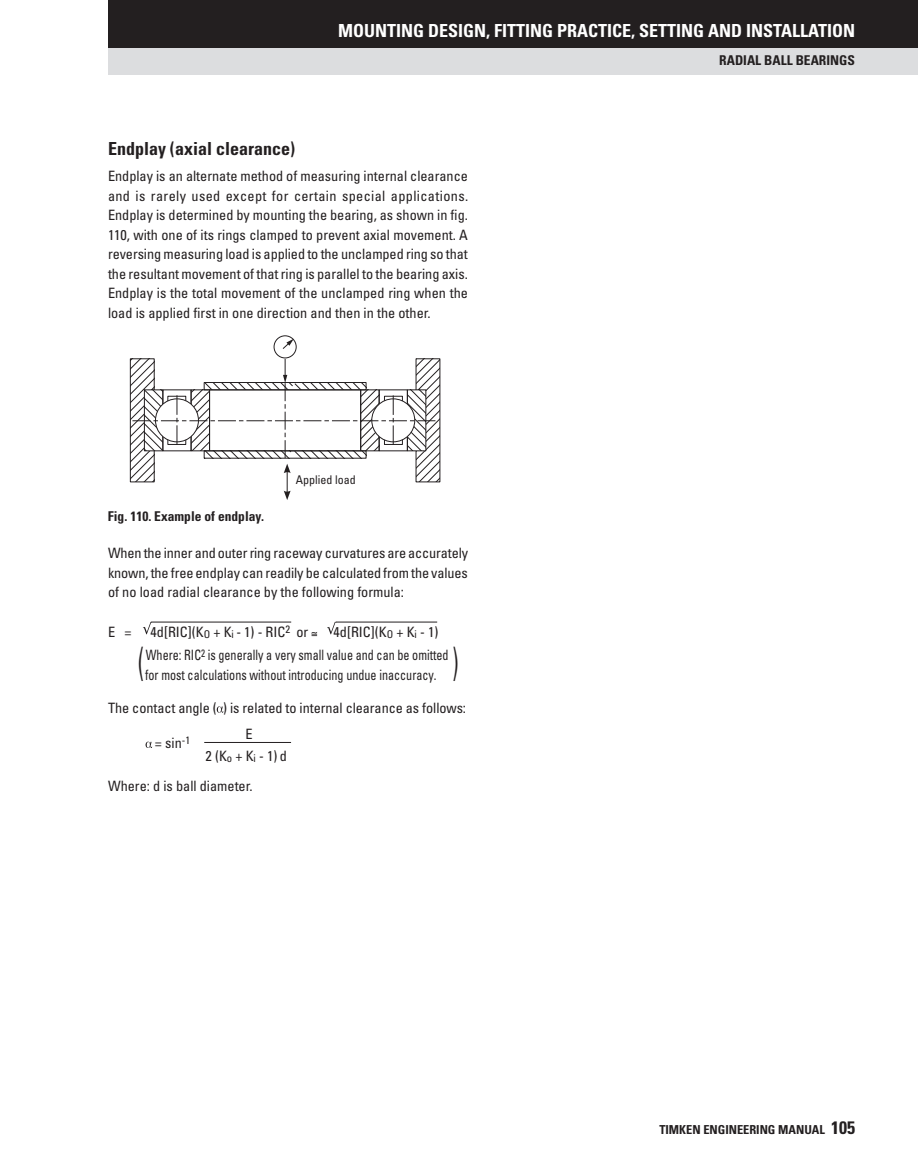
<style>
.page{position:relative;width:918px;height:1175px;background:#fff}
.page>*{position:absolute;margin:0;border:0;box-sizing:border-box;transform-origin:0 0}
.t1{font:300 42px "Univers LT Std";color:#231f20;scale:.6 1}
.t2{font:700 condensed 18px "Univers LT Std";color:#fff}
.t3{font:700 condensed 18px "Univers LT Std";color:#231f20}
.t4{font:condensed 14.25px/19.5px "Univers LT Std";color:#231f20;text-align:justify}
.t5{font:condensed 14.25px "Univers LT Std";color:#231f20;scale:.85 1}
.t6{font:700 condensed 13.5px "Univers LT Std";color:#231f20}
.t7{font:700 condensed 12.3px "Univers LT Std";color:#231f20}
.t8{font:condensed 12px "Univers LT Std";color:#231f20}
.s1{font-size:18px}
</style>
<div class="page">
<svg style="left:312px;top:632px;width:5px;height:4px"></svg>
<svg style="left:217px;top:706px;width:6px;height:6px"></svg>
<svg style="left:146px;top:741px;width:6px;height:7px"></svg>
<svg style="left:327px;top:622px;width:9px;height:12px"></svg>
<hr style="left:336px;top:621px;width:101px;height:1px;background:#231f20">
<svg style="left:143px;top:622px;width:9px;height:12px"></svg>
<hr style="left:151px;top:621px;width:140px;height:1px;background:#231f20">
<div style="left:108px;top:47px;width:810px;height:27px;background:#dcdddf"></div>
<div style="left:108px;top:0;width:810px;height:47px;background:#231f20"></div>
<hr style="left:204px;top:742px;width:87px;height:1px;background:#231f20">
<svg style="left:418px;top:458px;width:20px;height:22px"></svg>
<div style="left:416px;top:358px;width:24px;height:124px;border:1px solid #231f20"></div>
<svg style="left:132px;top:458px;width:21px;height:22px"></svg>
<div style="left:130px;top:358px;width:25px;height:124px;border:1px solid #231f20"></div>
<div style="left:274px;top:335px;width:23px;height:23px;border:1px solid #231f20;border-radius:50%"></div>
<svg style="left:282px;top:339px;width:12px;height:10px"></svg>
<svg style="left:132px;top:359px;width:306px;height:99px"></svg>
<svg style="left:284px;top:464px;width:7px;height:36px"></svg>
<p class="t2" style="left:338px;top:20px;width:312px">MOUNTING DESIGN, FITTING PRACTICE, setting</p>
<p class="t2" style="left:708px;top:20px;width:13px">and</p>
<p class="t2" style="left:746px;top:20px;width:10px">installati</p>
<p class="t2" style="left:832px;top:20px;width:21px">on</p>
<p class="t3" style="left:108px;top:137px;width:189px">Endplay (axial clearance)</p>
<p class="t4" style="left:108px;top:166px;width:362px">Endplay is an alternate method of measuring internal clearance and is rarely used except for certain special applications.<br>Endplay is determined by mounting the bearing, as shown in fig.<br>110, with one of its rings clamped to prevent axial movement. A reversing measuring load is applied to the unclamped ring so that the resultant movement of that ring is parallel to the bearing axis.<br>Endplay is the total movement of the unclamped ring when the load is applied first in one direction and then in the other.</p>
<p class="t6" style="left:108px;top:508px;width:158px">Fig. 110. Example of endplay.</p>
<p class="t8" style="left:296px;top:472px;width:61px">Applied load</p>
<p class="t4" style="left:108px;top:543px;width:362px">When the inner and outer ring raceway curvatures are accurately known, the free endplay can readily be calculated from the values of no load radial clearance by the following formula:</p>
<p class="t4" style="left:108px;top:622px;width:25px">E =</p>
<p class="t4" style="left:151px;top:622px;width:159px">4d[RIC](K<sub>O</sub> + K<sub>i</sub> - 1) - RIC<sup>2</sup> or</p>
<p class="t4" style="left:146px;top:620px;width:304px;line-height:23.2px;text-indent:188px">4d[RIC](K<sub>O</sub> + K<sub>i</sub> - 1)<br>Where: RIC<sup>2</sup> is generally a very small value and can be omitted</p>
<p class="t5" style="left:145px;top:665px;width:344px">for most calculations without introducing undue inaccuracy.</p>
<p class="t4" style="left:108px;top:697px;width:360px">The contact angle ( ) is related to internal clearance as follows:</p>
<p class="t4" style="left:206px;top:736px;width:83px;line-height:12.8px;text-indent:-51px">= sin<sup>-1</sup> E<br>2 (K<sub>o</sub> + K<sub>i</sub> - 1)d</p>
<p class="t4" style="left:108px;top:776px;width:146px">Where: d is ball diameter.</p>
<h1 class="t1" style="left:137px;top:637px;width:13px">(</h1>
<h1 class="t1" style="left:452px;top:637px;width:13px">)</h1>
<p class="t6" style="left:719px;top:52px;width:93px">RADIAL BALL Bearings</p>
<p class="t7" style="left:659px;top:1122px;width:197px">TIMKEN ENGINEERING MANUAL <span class="s1">105</span></p>
</div>
